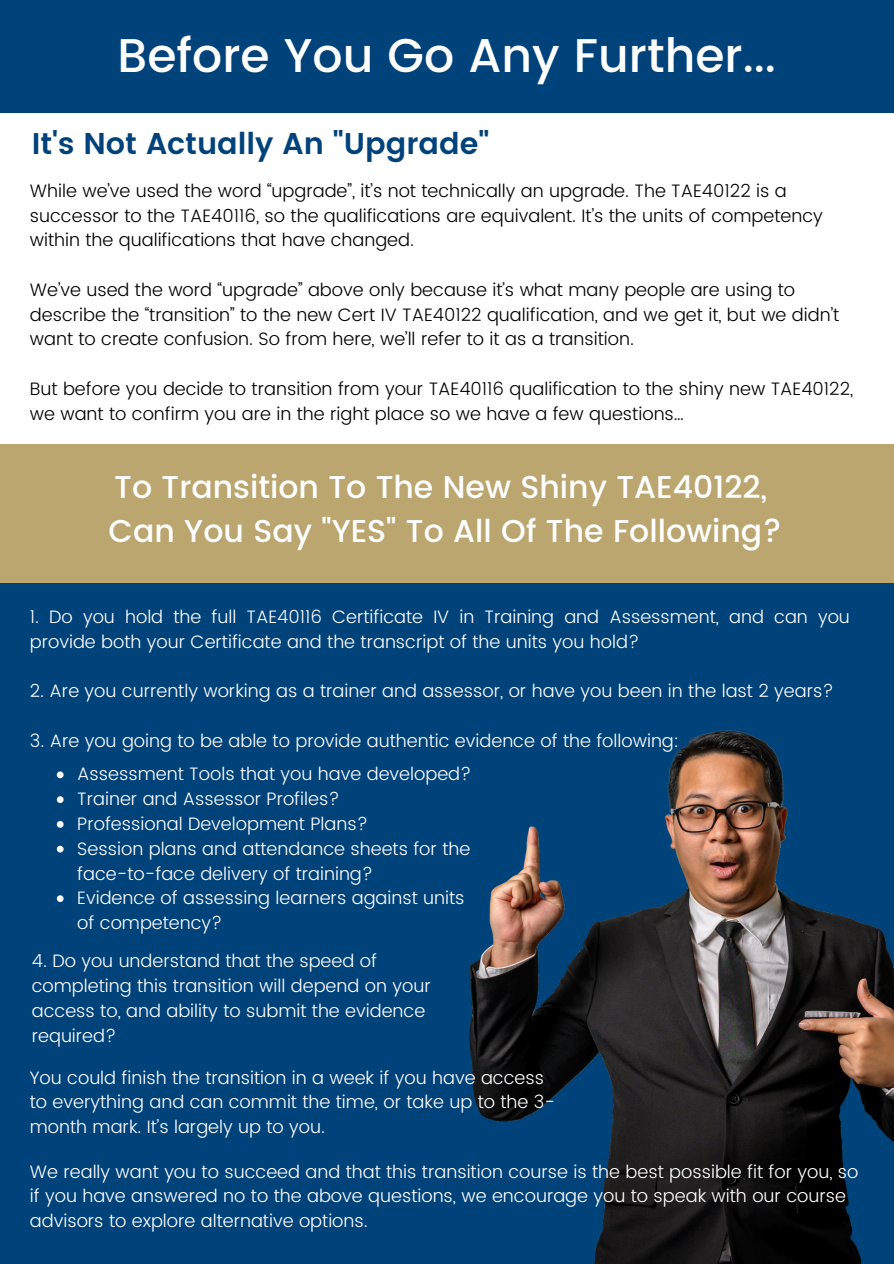
<style>
.page{position:relative;width:894px;height:1264px;background:#fff}
.page>*{position:absolute;margin:0;border:0;box-sizing:border-box;transform-origin:0 0}
.t1{font:500 47.25px "Poppins";color:#fff}
.t2{font:500 31.5px/43.8px "Poppins";color:#fff}
.t3{font:600 30px "Poppins";color:#00427a}
.t4{font:300 18px/24.8px "Poppins";color:#fff}
.t5{font:300 18px/24.8px "Poppins";color:#000}
</style>
<div class="page">
<div style="left:0;top:0;width:893px;height:113px;background:#00427a"></div>
<div style="left:0;top:552px;width:893px;height:711px;background:#00427a"></div>
<div style="left:0;top:444px;width:893px;height:138px;background:#bca670"></div>
<img style="left:470px;top:730px;width:423px;height:533px">
<svg style="left:57px;top:771px;width:7px;height:7px"></svg>
<svg style="left:57px;top:796px;width:7px;height:7px"></svg>
<svg style="left:57px;top:821px;width:7px;height:6px"></svg>
<svg style="left:57px;top:845px;width:7px;height:7px"></svg>
<svg style="left:57px;top:895px;width:7px;height:7px"></svg>
<h2 class="t1" style="left:117px;top:28px;width:659px">Before You Go Any Further...</h2>
<h2 class="t3" style="left:32px;top:126px;width:459px">It's Not Actually An "Upgrade"</h2>
<p class="t5" style="left:30px;top:178px;width:794px">While we’ve used the word “upgrade”, it’s not technically an upgrade. The TAE40122 is a successor to the TAE40116, so the qualifications are equivalent. It’s the units of competency within the qualifications that have changed.</p>
<p class="t5" style="left:30px;top:277px;width:810px">We’ve used the word “upgrade” above only because it’s what many people are using to describe the “transition” to the new Cert IV TAE40122 qualification, and we get it, but we didn’t want to create confusion. So from here, we’ll refer to it as a transition.</p>
<p class="t5" style="left:30px;top:376px;width:824px">But before you decide to transition from your TAE40116 qualification to the shiny new TAE40122, we want to confirm you are in the right place so we have a few questions…</p>
<p class="t2" style="left:109px;top:465px;width:674px">To Transition To The New Shiny TAE40122,<br>Can You Say "YES" To All Of The Following?</p>
<p class="t4" style="left:30px;top:604px;width:821px">1. Do you hold the full TAE40116 Certificate IV in Training and Assessment, and can you provide both your Certificate and the transcript of the units you hold?</p>
<p class="t4" style="left:30px;top:678px;width:805px">2. Are you currently working as a trainer and assessor, or have you been in the last 2 years?</p>
<p class="t4" style="left:30px;top:728px;width:650px">3. Are you going to be able to provide authentic evidence of the following:</p>
<p class="t4" style="left:77px;top:762px;width:395px">Assessment Tools that you have developed?</p>
<p class="t4" style="left:77px;top:786px;width:264px">Trainer and Assessor Profiles?</p>
<p class="t4" style="left:77px;top:811px;width:292px">Professional Development Plans?</p>
<p class="t4" style="left:77px;top:836px;width:394px">Session plans and attendance sheets for the face-to-face delivery of training?</p>
<p class="t4" style="left:77px;top:885px;width:389px">Evidence of assessing learners against units of competency?</p>
<p class="t4" style="left:32px;top:948px;width:400px">4. Do you understand that the speed of completing this transition will depend on your access to, and ability to submit the evidence required?</p>
<p class="t4" style="left:30px;top:1065px;width:526px">You could finish the transition in a week if you have access to everything and can commit the time, or take up to the 3- month mark. It’s largely up to you.</p>
<p class="t4" style="left:30px;top:1159px;width:829px">We really want you to succeed and that this transition course is the best possible fit for you, so if you have answered no to the above questions, we encourage you to speak with our course advisors to explore alternative options.</p>
</div>
